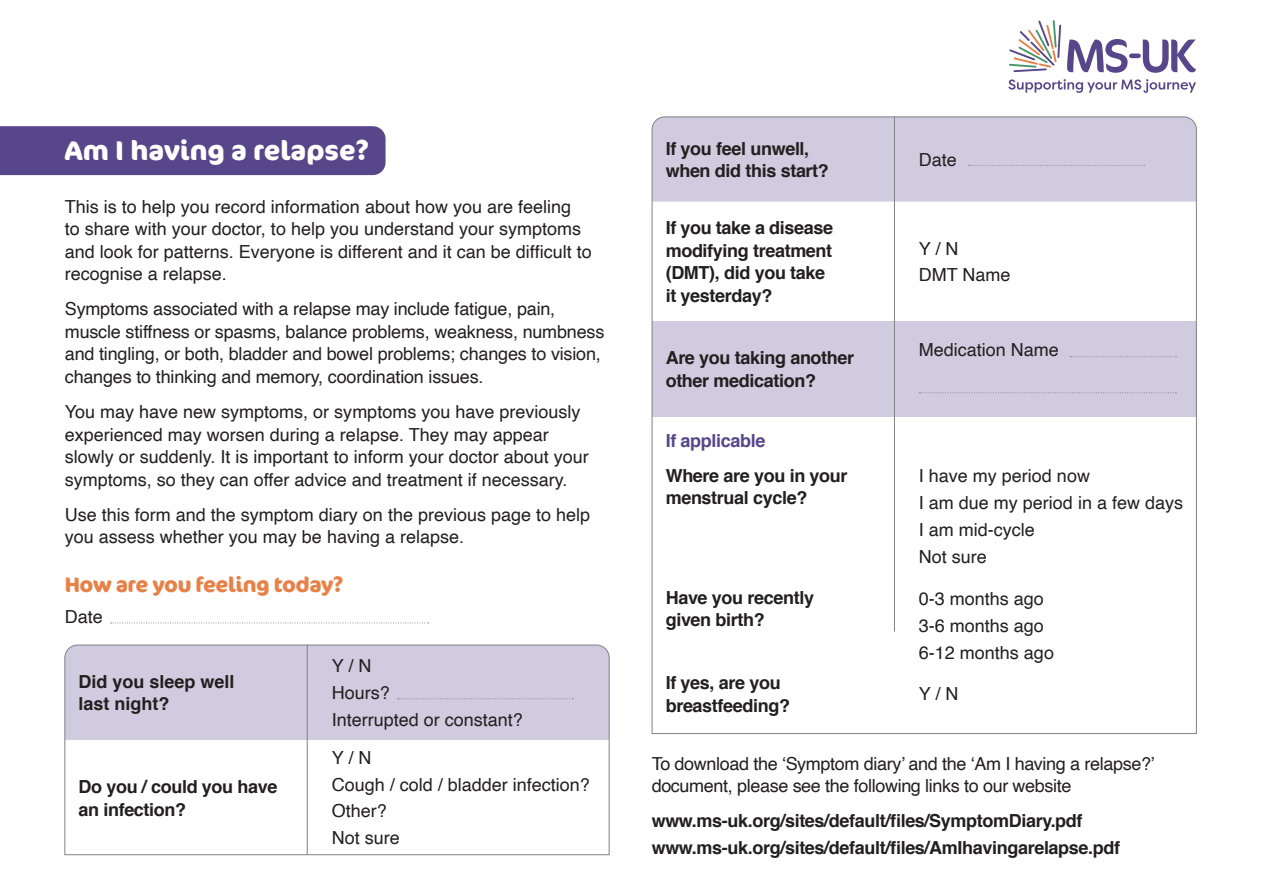
<style>
.page{position:relative;width:1263px;height:893px;background:#fff}
.page>*{position:absolute;margin:0;border:0;box-sizing:border-box;transform-origin:0 0}
.Main_Header{font:700 27px "Cocon Pro";color:#fff}
.Main_Header-2{font:700 21px "Cocon Pro";letter-spacing:-.02em;color:#e78147}
.t1{font:18px/22.5px "Helvetica";color:#231f20}
.t2{font:700 18px/22.5px "Helvetica";letter-spacing:-.02em;color:#231f20}
.t3{font:18px/22.5px "Helvetica";letter-spacing:-.02em;color:#231f20}
.t4{font:700 18px/22.5px "Helvetica";color:#231f20}
.t5{font:700 18px "Helvetica";letter-spacing:-.02em;color:#57468a}
</style>
<div class="page">
<div style="left:0;top:126px;width:386px;height:49px;background:#57468a"></div>
<svg style="left:111px;top:623px;width:318px;height:1px"></svg>
<svg style="left:64px;top:644px;width:546px;height:211px"></svg>
<hr style="left:307px;top:645px;width:1px;height:210px;background:#808285">
<svg style="left:651px;top:116px;width:546px;height:618px"></svg>
<hr style="left:894px;top:117px;width:1px;height:514px;background:#808285">
<svg style="left:1070px;top:356px;width:106px;height:1px"></svg>
<svg style="left:919px;top:392px;width:257px;height:1px"></svg>
<svg style="left:1067px;top:39px;width:60px;height:34px"></svg>
<svg style="left:1143px;top:40px;width:53px;height:33px"></svg>
<svg style="left:1009px;top:20px;width:52px;height:52px"></svg>
<svg style="left:1008px;top:79px;width:188px;height:14px"></svg>
<hr style="left:1129px;top:54px;width:12px;height:4px;background:#57468a;border-radius:3px">
<p class="Main_Header" style="left:65px;top:132px;width:306px">Am I having a relapse?</p>
<p class="t1" style="left:65px;top:196px;width:528px">This is to help you record information about how you are feeling<br>to share with your doctor, to help you understand your symptoms and look for patterns. Everyone is different and it can be difficult to recognise a relapse.</p>
<p class="t1" style="left:65px;top:298px;width:541px">Symptoms associated with a relapse may include fatigue, pain, muscle stiffness or spasms, balance problems, weakness, numbness and tingling, or both, bladder and bowel problems; changes to vision, changes to thinking and memory, coordination issues.</p>
<p class="t1" style="left:65px;top:401px;width:525px">You may have new symptoms, or symptoms you have previously experienced may worsen during a relapse. They may appear slowly or suddenly. It is important to inform your doctor about your symptoms, so they can offer advice and treatment if necessary.</p>
<p class="t1" style="left:65px;top:504px;width:527px">Use this form and the symptom diary on the previous page to help you assess whether you may be having a relapse.</p>
<p class="Main_Header-2" style="left:65px;top:570px;width:280px">How are you feeling today?</p>
<p class="t1" style="left:65px;top:606px;width:40px">Date</p>
<p class="t1" style="left:332px;top:655px;width:41px">Y / N</p>
<p class="t1" style="left:332px;top:682px;width:60px">Hours?</p>
<p class="t1" style="left:332px;top:709px;width:193px">Interrupted or constant?</p>
<p class="t4" style="left:78px;top:670px;width:158px">Did you sleep well last night?</p>
<p class="t2" style="left:78px;top:776px;width:200px">Do you / could you have an infection?</p>
<p class="t1" style="left:332px;top:747px;width:41px">Y / N</p>
<p class="t1" style="left:332px;top:774px;width:260px">Cough / cold / bladder infection?</p>
<p class="t1" style="left:332px;top:800px;width:57px">Other?</p>
<p class="t1" style="left:332px;top:827px;width:70px">Not sure</p>
<p class="t2" style="left:666px;top:137px;width:165px">If you feel unwell, when did this start?</p>
<p class="t2" style="left:666px;top:217px;width:169px">If you take a disease modifying treatment (DMT), did you take it yesterday?</p>
<p class="t2" style="left:666px;top:347px;width:190px">Are you taking another other medication?</p>
<p class="t5" style="left:666px;top:426px;width:101px">If applicable</p>
<p class="t2" style="left:666px;top:464px;width:183px">Where are you in your menstrual cycle?</p>
<p class="t2" style="left:666px;top:586px;width:150px">Have you recently given birth?</p>
<p class="t2" style="left:666px;top:672px;width:126px">If yes, are you breastfeeding?</p>
<p class="t1" style="left:919px;top:149px;width:40px">Date</p>
<p class="t1" style="left:919px;top:238px;width:41px">Y / N</p>
<p class="t1" style="left:919px;top:264px;width:93px">DMT Name</p>
<p class="t1" style="left:919px;top:339px;width:142px">Medication Name</p>
<p class="t1" style="left:919px;top:465px;width:173px">I have my period now</p>
<p class="t1" style="left:919px;top:492px;width:266px">I am due my period in a few days</p>
<p class="t1" style="left:919px;top:519px;width:118px">I am mid-cycle</p>
<p class="t1" style="left:919px;top:546px;width:70px">Not sure</p>
<p class="t1" style="left:919px;top:588px;width:127px">0-3 months ago</p>
<p class="t1" style="left:919px;top:615px;width:127px">3-6 months ago</p>
<p class="t1" style="left:919px;top:642px;width:137px">6-12 months ago</p>
<p class="t1" style="left:919px;top:682px;width:41px">Y / N</p>
<p class="t3" style="left:652px;top:753px;width:504px">To download the ‘Symptom diary’ and the ‘Am I having a relapse?’ document, please see the following links to our website</p>
<p class="t2" style="left:652px;top:810px;width:432px">www.ms-uk.org/sites/default/files/SymptomDiary.pdf</p>
<p class="t2" style="left:652px;top:837px;width:470px">www.ms-uk.org/sites/default/files/AmIhavingarelapse.pdf</p>
</div>
